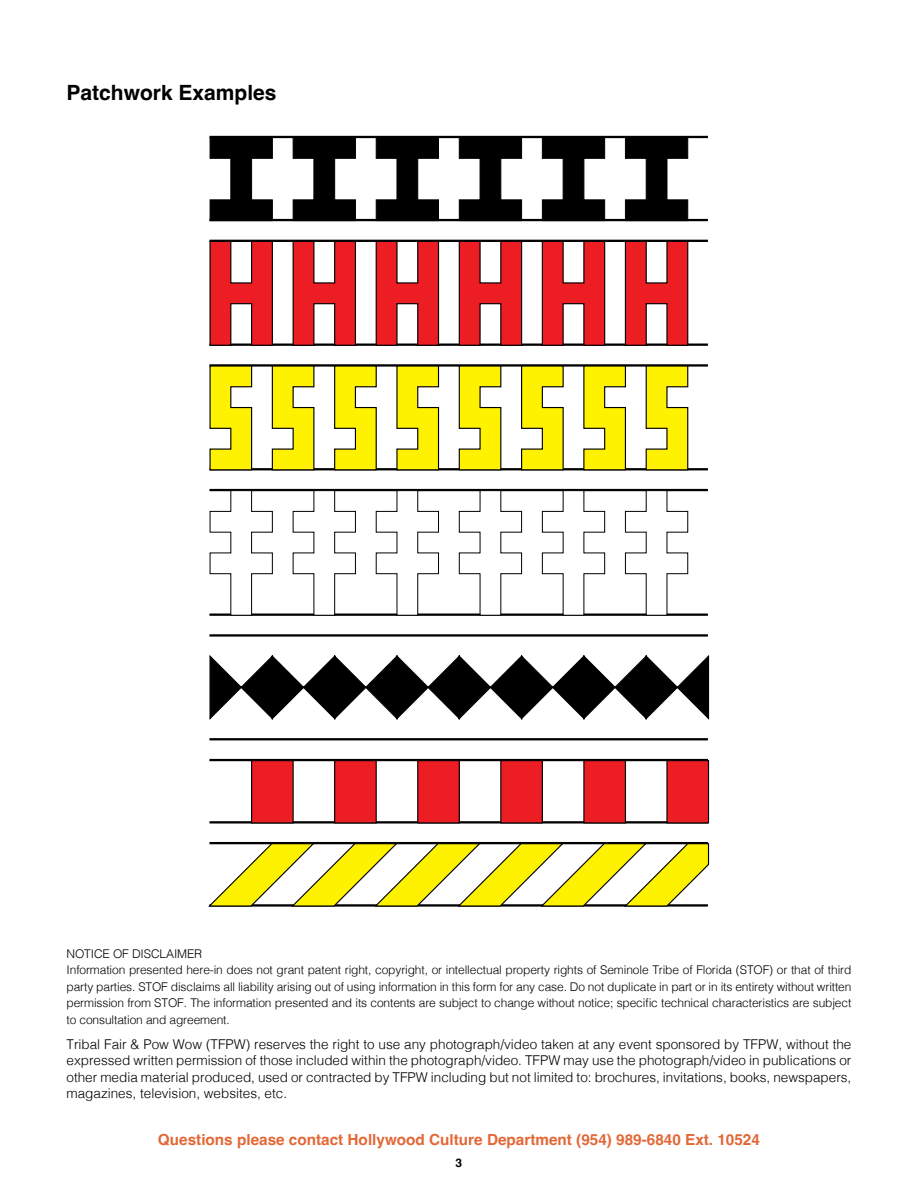
<style>
.page{position:relative;width:918px;height:1188px;background:#fff}
.page>*{position:absolute;margin:0;border:0;box-sizing:border-box;transform-origin:0 0}
.t1{font:700 21px "Helvetica";color:#000}
.t2{font:700 15.3px "Helvetica";color:#e36837}
.t3{font:300 13.5px/16.2px "Helvetica";color:#000;text-align:justify}
.t4{font:300 12px/16.5px "Helvetica";letter-spacing:-.01em;color:#000}
.t5{font:700 12px "Helvetica";color:#000}
</style>
<div class="page">
<hr style="left:209px;top:136px;width:499px;height:2px;background:#000">
<hr style="left:209px;top:219px;width:499px;height:2px;background:#000">
<hr style="left:209px;top:240px;width:499px;height:2px;background:#000">
<hr style="left:209px;top:344px;width:499px;height:2px;background:#000">
<hr style="left:209px;top:364px;width:499px;height:3px;background:#000">
<hr style="left:209px;top:468px;width:499px;height:2px;background:#000">
<hr style="left:209px;top:489px;width:499px;height:2px;background:#000">
<hr style="left:209px;top:614px;width:499px;height:2px;background:#000">
<hr style="left:209px;top:634px;width:499px;height:3px;background:#000">
<hr style="left:209px;top:738px;width:499px;height:2px;background:#000">
<hr style="left:209px;top:759px;width:499px;height:2px;background:#000">
<hr style="left:209px;top:821px;width:499px;height:3px;background:#000">
<hr style="left:209px;top:842px;width:499px;height:2px;background:#000">
<svg style="left:208px;top:843px;width:502px;height:64px"></svg>
<div style="left:252px;top:761px;width:41px;height:62px;background:#ed1d24"></div>
<div style="left:251px;top:760px;width:43px;height:64px;border:1px solid #000"></div>
<div style="left:418px;top:761px;width:41px;height:62px;background:#ed1d24"></div>
<div style="left:417px;top:760px;width:43px;height:64px;border:1px solid #000"></div>
<div style="left:335px;top:761px;width:41px;height:62px;background:#ed1d24"></div>
<div style="left:334px;top:760px;width:43px;height:64px;border:1px solid #000"></div>
<div style="left:501px;top:761px;width:41px;height:62px;background:#ed1d24"></div>
<div style="left:500px;top:760px;width:43px;height:64px;border:1px solid #000"></div>
<div style="left:584px;top:761px;width:41px;height:62px;background:#ed1d24"></div>
<div style="left:583px;top:760px;width:43px;height:64px;border:1px solid #000"></div>
<div style="left:667px;top:761px;width:42px;height:62px;background:#ed1d24"></div>
<div style="left:666px;top:760px;width:43px;height:64px;border:1px solid #000"></div>
<svg style="left:209px;top:655px;width:501px;height:65px"></svg>
<svg style="left:209px;top:490px;width:64px;height:126px"></svg>
<svg style="left:292px;top:490px;width:64px;height:126px"></svg>
<svg style="left:375px;top:490px;width:64px;height:126px"></svg>
<svg style="left:458px;top:490px;width:64px;height:126px"></svg>
<svg style="left:541px;top:490px;width:65px;height:126px"></svg>
<svg style="left:625px;top:490px;width:64px;height:126px"></svg>
<svg style="left:209px;top:365px;width:44px;height:106px"></svg>
<svg style="left:271px;top:366px;width:44px;height:105px"></svg>
<svg style="left:334px;top:366px;width:43px;height:105px"></svg>
<svg style="left:396px;top:366px;width:44px;height:105px"></svg>
<svg style="left:458px;top:366px;width:44px;height:105px"></svg>
<svg style="left:520px;top:366px;width:44px;height:105px"></svg>
<svg style="left:583px;top:366px;width:44px;height:105px"></svg>
<svg style="left:645px;top:366px;width:44px;height:105px"></svg>
<svg style="left:209px;top:240px;width:65px;height:106px"></svg>
<svg style="left:292px;top:242px;width:65px;height:104px"></svg>
<svg style="left:375px;top:242px;width:65px;height:104px"></svg>
<svg style="left:458px;top:242px;width:65px;height:104px"></svg>
<svg style="left:541px;top:242px;width:65px;height:104px"></svg>
<svg style="left:624px;top:242px;width:65px;height:104px"></svg>
<svg style="left:292px;top:138px;width:64px;height:81px"></svg>
<svg style="left:375px;top:138px;width:64px;height:81px"></svg>
<svg style="left:458px;top:138px;width:64px;height:81px"></svg>
<svg style="left:541px;top:138px;width:65px;height:81px"></svg>
<svg style="left:625px;top:138px;width:64px;height:81px"></svg>
<svg style="left:209px;top:137px;width:64px;height:84px"></svg>
<h1 class="t1" style="left:67px;top:80px;width:212px">Patchwork Examples</h1>
<p class="t4" style="left:67px;top:944px;width:786px">NOTICE OF DISCLAIMER<br>Information presented here-in does not grant patent right, copyright, or intellectual property rights of Seminole Tribe of Florida (STOF) or that of third party parties. STOF disclaims all liability arising out of using information in this form for any case. Do not duplicate in part or in its entirety without written permission from STOF. The information presented and its contents are subject to change without notice; specific technical characteristics are subject to consultation and agreement.</p>
<p class="t3" style="left:67px;top:1035px;width:786px">Tribal Fair &amp; Pow Wow (TFPW) reserves the right to use any photograph/video taken at any event sponsored by TFPW, without the expressed written permission of those included within the photograph/video. TFPW may use the photograph/video in publications or other media material produced, used or contracted by TFPW including but not limited to: brochures, invitations, books, newspapers, magazines, television, websites, etc.</p>
<p class="t2" style="left:158px;top:1131px;width:603px">Questions please contact Hollywood Culture Department (954) 989-6840 Ext. 10524</p>
<p class="t5" style="left:456px;top:1155px;width:8px">3</p>
</div>
